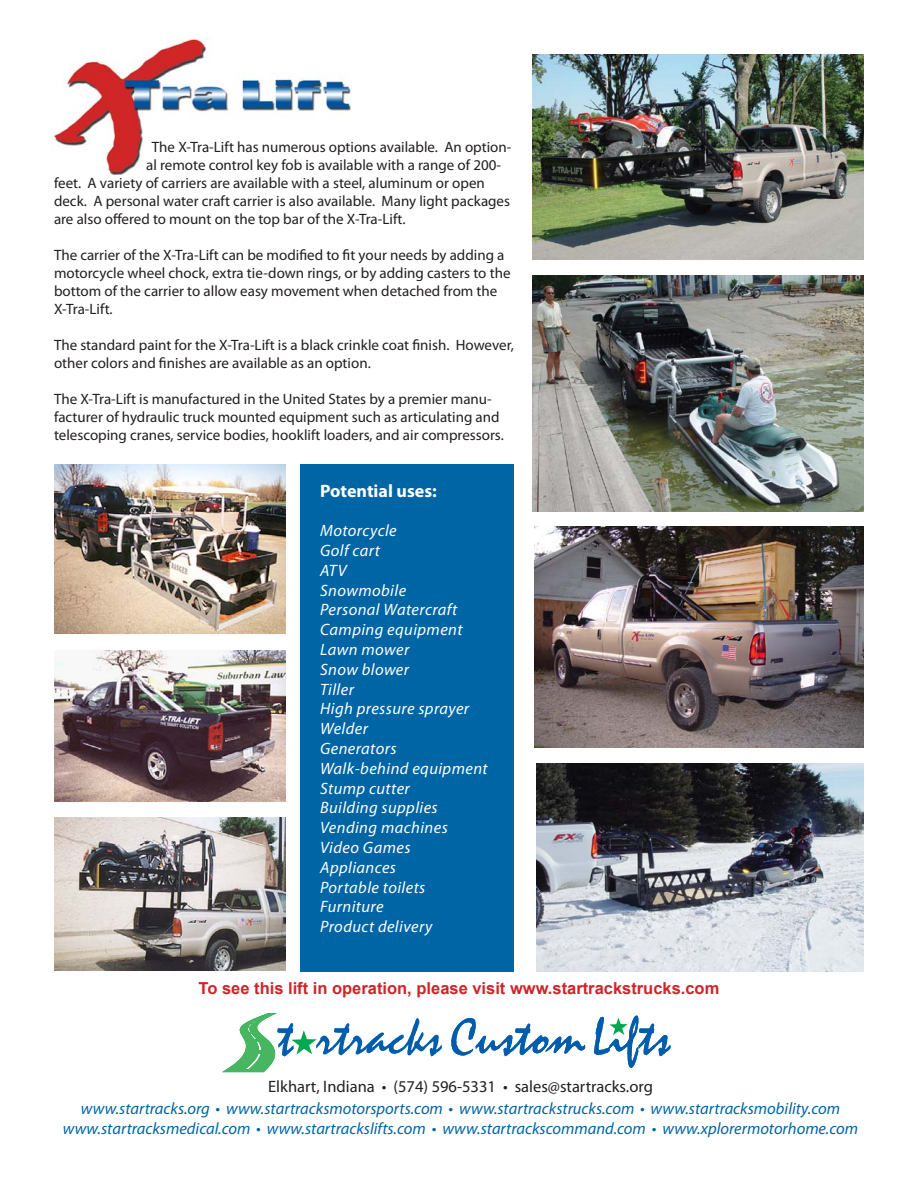
<style>
.page{position:relative;width:918px;height:1188px;background:#fff}
.page>*{position:absolute;margin:0;border:0;box-sizing:border-box;transform-origin:0 0}
.t1{font:51px "Mistral";color:#015dab}
.t2{font:700 18px "Myriad Pro";color:#fff}
.t3{font:italic 16.5px/22.5px "Myriad Pro";color:#0065a4;text-align:center}
.t4{font:italic 16.5px "Myriad Pro";letter-spacing:.025em;color:#fff}
.t5{font:700 16.5px "Arial";color:#d1232a}
.t6{font:15px/18px "Myriad Pro";color:#231f20}
.s1{font-style:normal;color:#231f20}
</style>
<div class="page">
<img style="left:532px;top:54px;width:332px;height:206px">
<img style="left:532px;top:275px;width:332px;height:236px">
<img style="left:534px;top:526px;width:330px;height:221px">
<img style="left:536px;top:764px;width:328px;height:208px">
<img style="left:54px;top:817px;width:231px;height:154px">
<img style="left:54px;top:650px;width:231px;height:152px">
<img style="left:54px;top:464px;width:231px;height:170px">
<div style="left:300px;top:464px;width:214px;height:508px;background:#0065a4"></div>
<img style="left:51px;top:38px;width:300px;height:137px">
<svg style="left:222px;top:1013px;width:220px;height:59px"></svg>
<svg style="left:609px;top:1018px;width:19px;height:17px"></svg>
<p class="t6" style="left:152px;top:138px;width:361px">The X-Tra-Lift has numerous options available. An option-</p>
<p class="t6" style="left:54px;top:156px;width:458px;text-indent:92px">al remote control key fob is available with a range of 200- feet. A variety of carriers are available with a steel, aluminum or open deck. A personal water craft carrier is also available. Many light packages are also offered to mount on the top bar of the X-Tra-Lift.</p>
<p class="t6" style="left:54px;top:246px;width:458px">The carrier of the X-Tra-Lift can be modified to fit your needs by adding a motorcycle wheel chock, extra tie-down rings, or by adding casters to the bottom of the carrier to allow easy movement when detached from the X-Tra-Lift.</p>
<p class="t6" style="left:54px;top:336px;width:461px">The standard paint for the X-Tra-Lift is a black crinkle coat finish. However, other colors and finishes are available as an option.</p>
<p class="t6" style="left:54px;top:390px;width:451px">The X-Tra-Lift is manufactured in the United States by a premier manu&shy;facturer of hydraulic truck mounted equipment such as articulating and telescoping cranes, service bodies, hooklift loaders, and air compressors.</p>
<p class="t2" style="left:320px;top:479px;width:118px">Potential uses:</p>
<p class="t4" style="left:320px;top:520px;width:78px">Motorcycle</p>
<p class="t4" style="left:320px;top:540px;width:61px">Golf cart</p>
<p class="t4" style="left:320px;top:560px;width:28px">ATV</p>
<p class="t4" style="left:320px;top:580px;width:88px">Snowmobile</p>
<p class="t4" style="left:320px;top:600px;width:139px">Personal Watercraft</p>
<p class="t4" style="left:320px;top:619px;width:144px">Camping equipment</p>
<p class="t4" style="left:320px;top:639px;width:91px">Lawn mower</p>
<p class="t4" style="left:320px;top:659px;width:90px">Snow blower</p>
<p class="t4" style="left:320px;top:679px;width:35px">Tiller</p>
<p class="t4" style="left:320px;top:699px;width:151px">High pressure sprayer</p>
<p class="t4" style="left:320px;top:718px;width:49px">Welder</p>
<p class="t4" style="left:320px;top:738px;width:78px">Generators</p>
<p class="t4" style="left:320px;top:758px;width:169px">Walk-behind equipment</p>
<p class="t4" style="left:320px;top:778px;width:91px">Stump cutter</p>
<p class="t4" style="left:320px;top:798px;width:119px">Building supplies</p>
<p class="t4" style="left:320px;top:817px;width:129px">Vending machines</p>
<p class="t4" style="left:320px;top:837px;width:92px">Video Games</p>
<p class="t4" style="left:320px;top:857px;width:77px">Appliances</p>
<p class="t4" style="left:320px;top:877px;width:107px">Portable toilets</p>
<p class="t4" style="left:320px;top:897px;width:65px">Furniture</p>
<p class="t4" style="left:320px;top:916px;width:114px">Product delivery</p>
<p class="t5" style="left:199px;top:977px;width:522px">To see this lift in operation, please visit www.startrackstrucks.com</p>
<p class="t1" style="left:451px;top:1007px;width:221px">Custom Lifts</p>
<p class="t3" style="left:81px;top:1075px;width:761px"><span class="s1">Elkhart, Indiana • (574) 596-5331 • sales@startracks.org<br></span>www.startracks.org • www.startracksmotorsports.com • www.startrackstrucks.com • www.startracksmobility.com</p>
<p class="t3" style="left:63px;top:1117px;width:797px">www.startracksmedical.com • www.startrackslifts.com • www.startrackscommand.com • www.xplorermotorhome.com</p>
</div>
